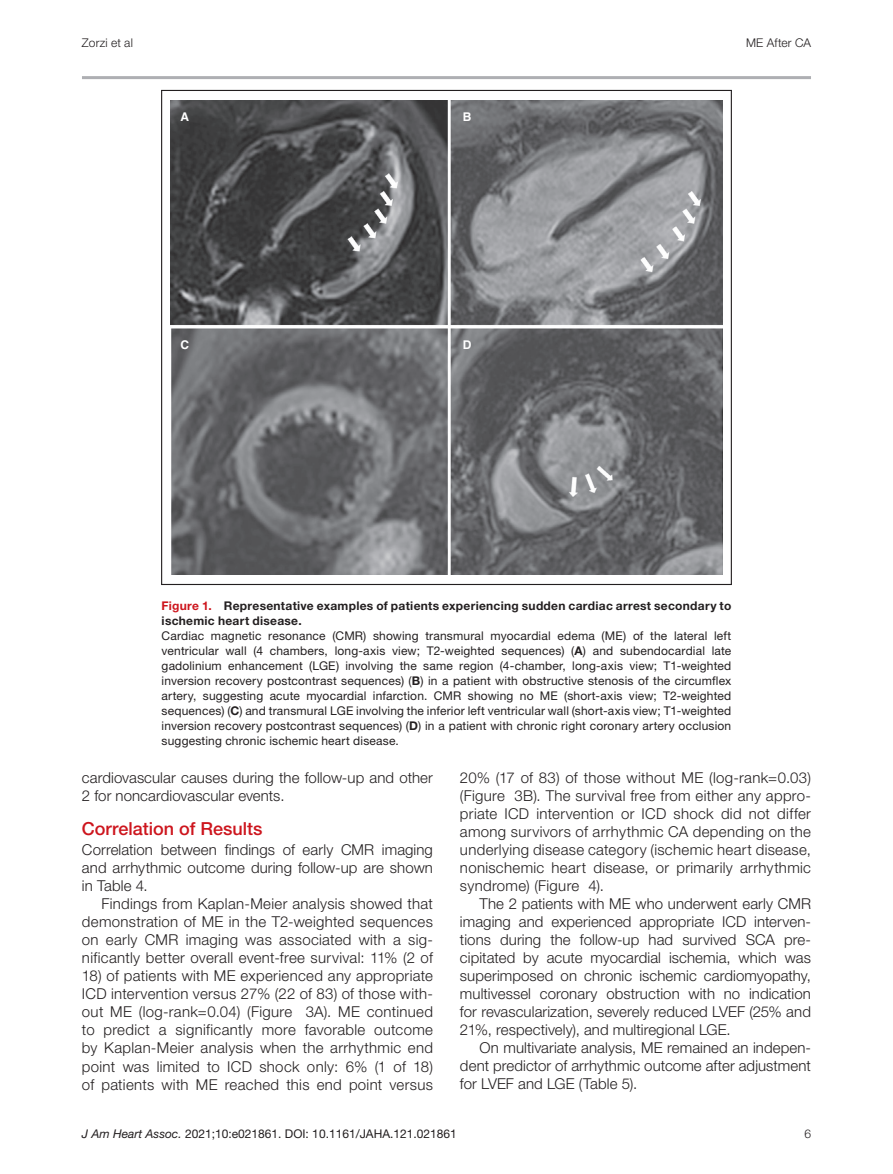
<style>
.page{position:relative;width:893px;height:1174px;background:#fff}
.page>*{position:absolute;margin:0;border:0;box-sizing:border-box;transform-origin:0 0}
.t1{font:500 18px "Helvetica Neue LT Std";color:#cd151d}
.t2{font:300 15px/18px "Helvetica Neue LT Std";letter-spacing:.01em;color:#231f20;text-align:justify}
.t3{font:12px/15px "Helvetica Neue LT Std";letter-spacing:.01em;color:#231f20;text-align:justify}
.t4{font:700 12px/15px "Helvetica Neue LT Std";letter-spacing:.025em;color:#231f20}
.t5{font:300 12px "Helvetica Neue LT Std";letter-spacing:.015em;color:#231f20}
.t6{font:700 12px "Helvetica";color:#fff}
.s1{color:#cd151d}
.s2{font-weight:700}
.s3{font-style:italic}
</style>
<div class="page">
<img style="left:170px;top:100px;width:553px;height:475px">
<hr style="left:82px;top:76px;width:729px;height:3px;background:#aeafb3">
<p class="t5" style="left:82px;top:35px;width:52px">Zorzi et al</p>
<p class="t5" style="left:746px;top:35px;width:66px">ME After CA</p>
<p class="t6" style="left:181px;top:109px;width:10px">A</p>
<p class="t6" style="left:463px;top:109px;width:10px">B</p>
<p class="t6" style="left:181px;top:338px;width:10px">C</p>
<p class="t6" style="left:463px;top:338px;width:10px">D</p>
<p class="t4" style="left:162px;top:598px;width:571px"><span class="s1">Figure 1.</span> Representative examples of patients experiencing sudden cardiac arrest secondary to ischemic heart disease.</p>
<p class="t3" style="left:162px;top:628px;width:571px">Cardiac magnetic resonance (CMR) showing transmural myocardial edema (ME) of the lateral left ventricular wall (4 chambers, long-axis view; T2-weighted sequences) (<span class="s2">A</span>) and subendocardial late gadolinium enhancement (LGE) involving the same region (4-chamber, long-axis view; T1-weighted inversion recovery postcontrast sequences) (<span class="s2">B</span>) in a patient with obstructive stenosis of the circumflex artery, suggesting acute myocardial infarction. CMR showing no ME (short-axis view; T2-weighted sequences) (<span class="s2">C</span>) and transmural LGE involving the inferior left ventricular wall (short-axis view; T1-weighted inversion recovery postcontrast sequences) (<span class="s2">D</span>) in a patient with chronic right coronary artery occlusion suggesting chronic ischemic heart disease.</p>
<p class="t2" style="left:82px;top:768px;width:352px">cardiovascular causes during the follow-up and other<br>2 for noncardiovascular events.</p>
<p class="t1" style="left:82px;top:818px;width:182px">Correlation of Results</p>
<p class="t2" style="left:82px;top:840px;width:352px">Correlation between findings of early CMR imaging and arrhythmic outcome during follow-up are shown in Table 4.</p>
<p class="t2" style="left:82px;top:894px;width:353px;text-indent:20px">Findings from Kaplan-Meier analysis showed that demonstration of ME in the T2-weighted sequences on early CMR imaging was associated with a sig&shy;nificantly better overall event-free survival: 11% (2 of</p>
<p class="t2" style="left:82px;top:966px;width:353px">18) of patients with ME experienced any appropriate ICD intervention versus 27% (22 of 83) of those with&shy;out ME (log-rank=0.04) (Figure 3A). ME continued to predict a significantly more favorable outcome by Kaplan-Meier analysis when the arrhythmic end point was limited to ICD shock only: 6% (1 of 18) of patients with ME reached this end point versus</p>
<p class="t2" style="left:460px;top:768px;width:352px">20% (17 of 83) of those without ME (log-rank=0.03) (Figure 3B). The survival free from either any appro&shy;priate ICD intervention or ICD shock did not differ among survivors of arrhythmic CA depending on the underlying disease category (ischemic heart disease, nonischemic heart disease, or primarily arrhythmic syndrome) (Figure 4).</p>
<p class="t2" style="left:460px;top:894px;width:353px;text-indent:19px">The 2 patients with ME who underwent early CMR imaging and experienced appropriate ICD interven&shy;tions during the follow-up had survived SCA pre&shy;cipitated by acute myocardial ischemia, which was superimposed on chronic ischemic cardiomyopathy, multivessel coronary obstruction with no indication for revascularization, severely reduced LVEF (25% and 21%, respectively), and multiregional LGE.</p>
<p class="t2" style="left:460px;top:1038px;width:352px;text-indent:19px">On multivariate analysis, ME remained an indepen&shy;dent predictor of arrhythmic outcome after adjustment for LVEF and LGE (Table 5).</p>
<p class="t3" style="left:82px;top:1126px;width:376px"><span class="s3">J Am Heart Assoc.</span> 2021;10:e021861. DOI: 10.1161/JAHA.121.021861</p>
<p class="t5" style="left:804px;top:1126px;width:8px">6</p>
</div>
